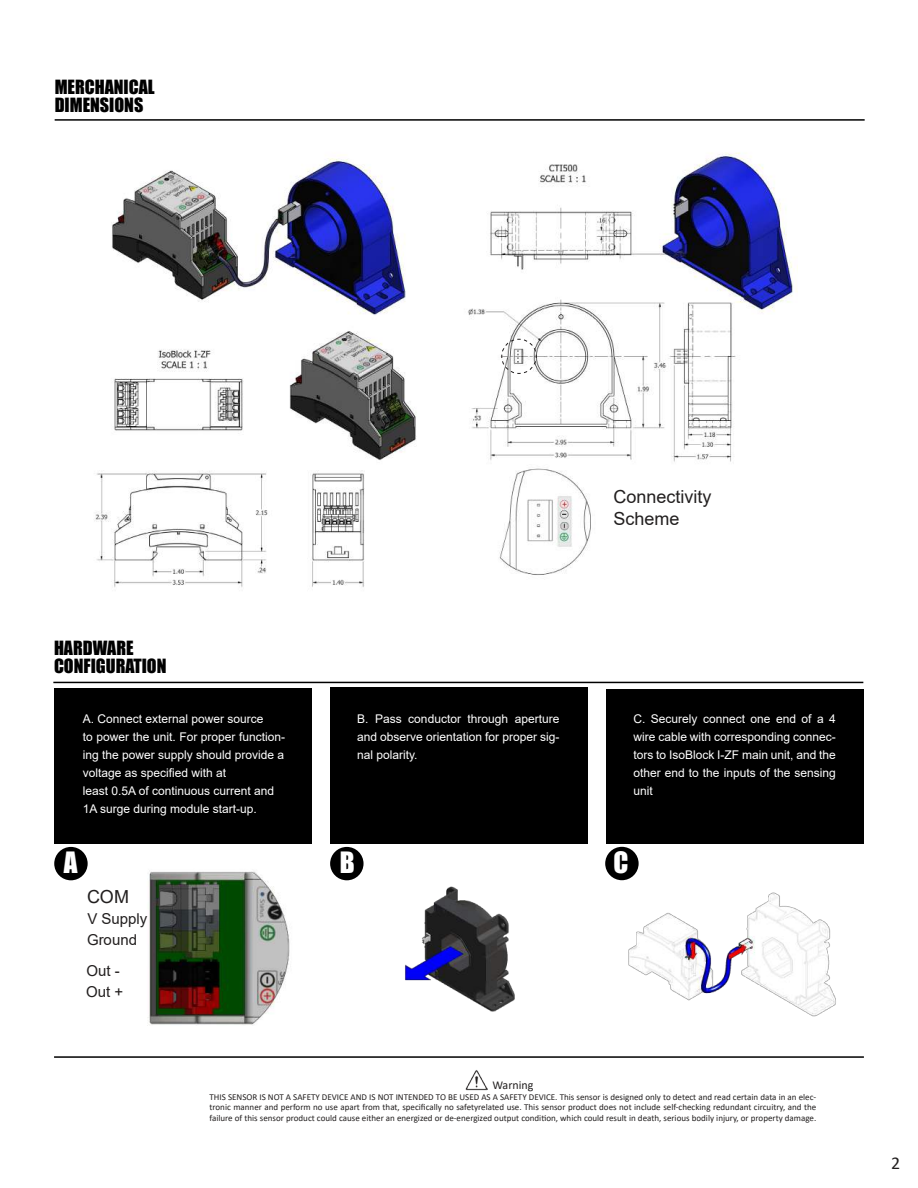
<style>
.page{position:relative;width:918px;height:1188px;background:#fff}
.page>*{position:absolute;margin:0;border:0;box-sizing:border-box;transform-origin:0 0}
.t1{font:27px "Impact";color:#fff}
.t2{font:18px/18px "Impact";color:#000}
.t3{font:18px/21.6px "Arial";color:#221f1f}
.t4{font:18px "Calibri";color:#221f1f}
.t5{font:15px/21px "Arial";color:#221f1f}
.t6{font:12px/18px "Arial";color:#fff;text-align:justify}
.t7{font:12px "Calibri";color:#221f1f}
.t8{font:9px/10.8px "Calibri";color:#221f1f;text-align:justify}
</style>
<div class="page">
<div style="left:605px;top:847px;width:34px;height:33px;background:#000;border-radius:50%"></div>
<div style="left:330px;top:847px;width:34px;height:33px;background:#000;border-radius:50%"></div>
<div style="left:54px;top:847px;width:34px;height:33px;background:#000;border-radius:50%"></div>
<div style="left:606px;top:689px;width:258px;height:154px;background:#000"></div>
<div style="left:330px;top:687px;width:258px;height:156px;background:#000"></div>
<div style="left:54px;top:688px;width:258px;height:155px;background:#000"></div>
<hr style="left:53px;top:682px;width:810px;height:1px;background:#000">
<hr style="left:54px;top:1056px;width:810px;height:2px;background:#000">
<img style="left:147px;top:871px;width:143px;height:155px">
<img style="left:337px;top:877px;width:178px;height:135px">
<img style="left:616px;top:879px;width:220px;height:138px">
<img style="left:466px;top:1070px;width:22px;height:21px">
<hr style="left:55px;top:119px;width:810px;height:2px;background:#000">
<img style="left:94px;top:152px;width:703px;height:435px">
<svg style="left:501px;top:338px;width:36px;height:36px"></svg>
<h2 class="t2" style="left:55px;top:79px;width:102px">MERCHANICAL<br>DIMENSIONS</h2>
<h2 class="t2" style="left:54px;top:639px;width:114px">HARDWARE<br>CONFIGURATION</h2>
<h3 class="t6" style="left:83px;top:711px;width:204px;text-align:left">A. Connect external power source<br>to power the unit. For proper function&shy;ing the power supply should provide a voltage as speci昀椀ed with at<br>least 0.5A of continuous current and 1A surge during module start-up.</h3>
<h2 class="t3" style="left:613px;top:488px;width:100px">Connectivity<br>Scheme</h2>
<h3 class="t6" style="left:357px;top:711px;width:204px">B. Pass conductor through aperture and observe orientation for proper sig&shy;nal polarity.</h3>
<h3 class="t6" style="left:633px;top:711px;width:204px">C. Securely connect one end of a 4 wire cable with corresponding connec&shy;tors to IsoBlock I-ZF main unit, and the other end to the inputs of the sensing unit</h3>
<h1 class="t1" style="left:64px;top:852px;width:15px">A</h1>
<h1 class="t1" style="left:613px;top:851px;width:16px">C</h1>
<h1 class="t1" style="left:340px;top:852px;width:16px">B</h1>
<h2 class="t3" style="left:87px;top:888px;width:43px">COM</h2>
<h3 class="t5" style="left:87px;top:909px;width:62px">V Supply<br>Ground</h3>
<h3 class="t5" style="left:86px;top:962px;width:39px">Out -<br>Out +</h3>
<h3 class="t7" style="left:492px;top:1080px;width:43px">Warning</h3>
<p class="t8" style="left:210px;top:1091px;width:608px">THIS SENSOR IS NOT A SAFETY DEVICE AND IS NOT INTENDED TO BE USED AS A SAFETY DEVICE. This sensor is designed only to detect and read certain data in an elec&shy;tronic manner and perform no use apart from that, speci昀椀cally no safetyrelated use. This sensor product does not include self-checking redundant circuitry, and the failure of this sensor product could cause either an energized or de-energized output condi琀椀on, which could result in death, serious bodily injury, or property damage.</p>
<h2 class="t4" style="left:891px;top:1157px;width:11px">2</h2>
</div>
